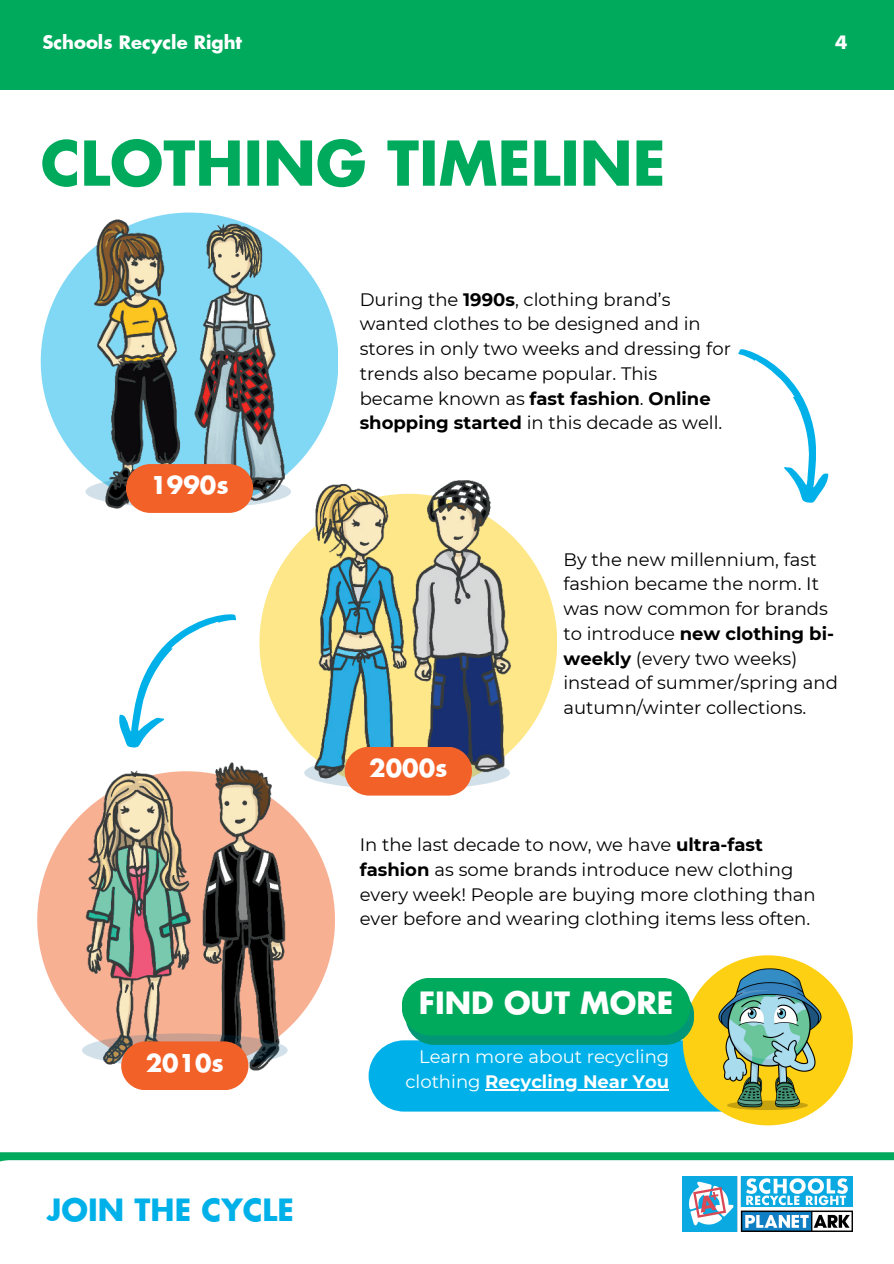
<style>
.page{position:relative;width:894px;height:1264px;background:#fff}
.page>*{position:absolute;margin:0;border:0;box-sizing:border-box;transform-origin:0 0}
.t1{font:700 60px "Futura";color:#00aa5d}
.t2{font:700 30px "Futura";color:#00b1e9}
.t3{font:700 30px "Futura";color:#fff}
.t4{font:700 24px "Futura";color:#fff}
.t5{font:18px/24.8px "Montserrat";color:#000}
.t6{font:18px/24.8px "Montserrat";color:#fff;text-align:right}
.t7{font:700 18px "Futura";color:#fff}
.s1{font-weight:700}
</style>
<div class="page">
<div style="left:0;top:0;width:893px;height:89px;background:#00aa5d"></div>
<svg style="left:37px;top:823px;width:297px;height:194px;fill:#f8b093"></svg>
<img style="left:73px;top:762px;width:231px;height:309px">
<svg style="left:82px;top:1033px;width:205px;height:34px"></svg>
<div style="left:368px;top:1040px;width:428px;height:71px;background:#00b1e9;border-radius:36px"></div>
<svg style="left:738px;top:1120px;width:60px;height:5px"></svg>
<div style="left:405px;top:987px;width:289px;height:57px;background:#019776;border-radius:29px"></div>
<div style="left:401px;top:977px;width:289px;height:58px;background:#00aa5d;border-radius:29px"></div>
<svg style="left:121px;top:1041px;width:127px;height:49px"></svg>
<svg style="left:41px;top:256px;width:297px;height:203px;fill:#80d8f4"></svg>
<img style="left:77px;top:212px;width:218px;height:297px">
<svg style="left:126px;top:464px;width:127px;height:49px"></svg>
<svg style="left:738px;top:349px;width:91px;height:154px"></svg>
<svg style="left:119px;top:614px;width:118px;height:134px"></svg>
<div style="left:0;top:1152px;width:893px;height:111px;background:#00aa5d"></div>
<div style="left:0;top:1160px;width:893px;height:103px;background:#fff"></div>
<img style="left:682px;top:1176px;width:170px;height:55px">
<img style="left:675px;top:955px;width:178px;height:165px">
<svg style="left:259px;top:494px;width:297px;height:297px"></svg>
<img style="left:280px;top:446px;width:253px;height:352px">
<svg style="left:344px;top:746px;width:128px;height:49px"></svg>
<hr style="left:485px;top:1089px;width:184px;height:1px;background:#fff">
<h3 class="t7" style="left:42px;top:35px;width:201px">Schools Recycle Right</h3>
<p class="t1" style="left:41px;top:138px;width:626px">CLOTHING TIMELINE</p>
<h3 class="t4" style="left:150px;top:475px;width:80px">1990s</h3>
<p class="t5" style="left:359px;top:287px;width:372px">During the <span class="s1">1990s</span>, clothing brand’s wanted clothes to be designed and in stores in only two weeks and dressing for trends also became popular. This became known as <span class="s1">fast fashion</span>. <span class="s1">Online shopping started</span> in this decade as well.</p>
<p class="t7" style="left:835px;top:35px;width:14px">4</p>
<p class="t4" style="left:369px;top:757px;width:80px">2000s</p>
<p class="t5" style="left:563px;top:546px;width:276px">By the new millennium, fast fashion became the norm. It was now common for brands to introduce <span class="s1">new clothing bi&shy;weekly</span> (every two weeks) instead of summer/spring and autumn/winter collections.</p>
<p class="t5" style="left:359px;top:832px;width:457px">In the last decade to now, we have <span class="s1">ultra-fast fashion</span> as some brands introduce new clothing every week! People are buying more clothing than ever before and wearing clothing items less often.</p>
<h1 class="t4" style="left:146px;top:1052px;width:80px">2010s</h1>
<p class="t2" style="left:47px;top:1196px;width:248px">JOIN THE CYCLE</p>
<p class="t3" style="left:418px;top:989px;width:256px">FIND OUT MORE</p>
<h3 class="t6" style="left:405px;top:1044px;width:265px">Learn more about recycling clothing <span class="s1">Recycling Near You</span></h3>
</div>
